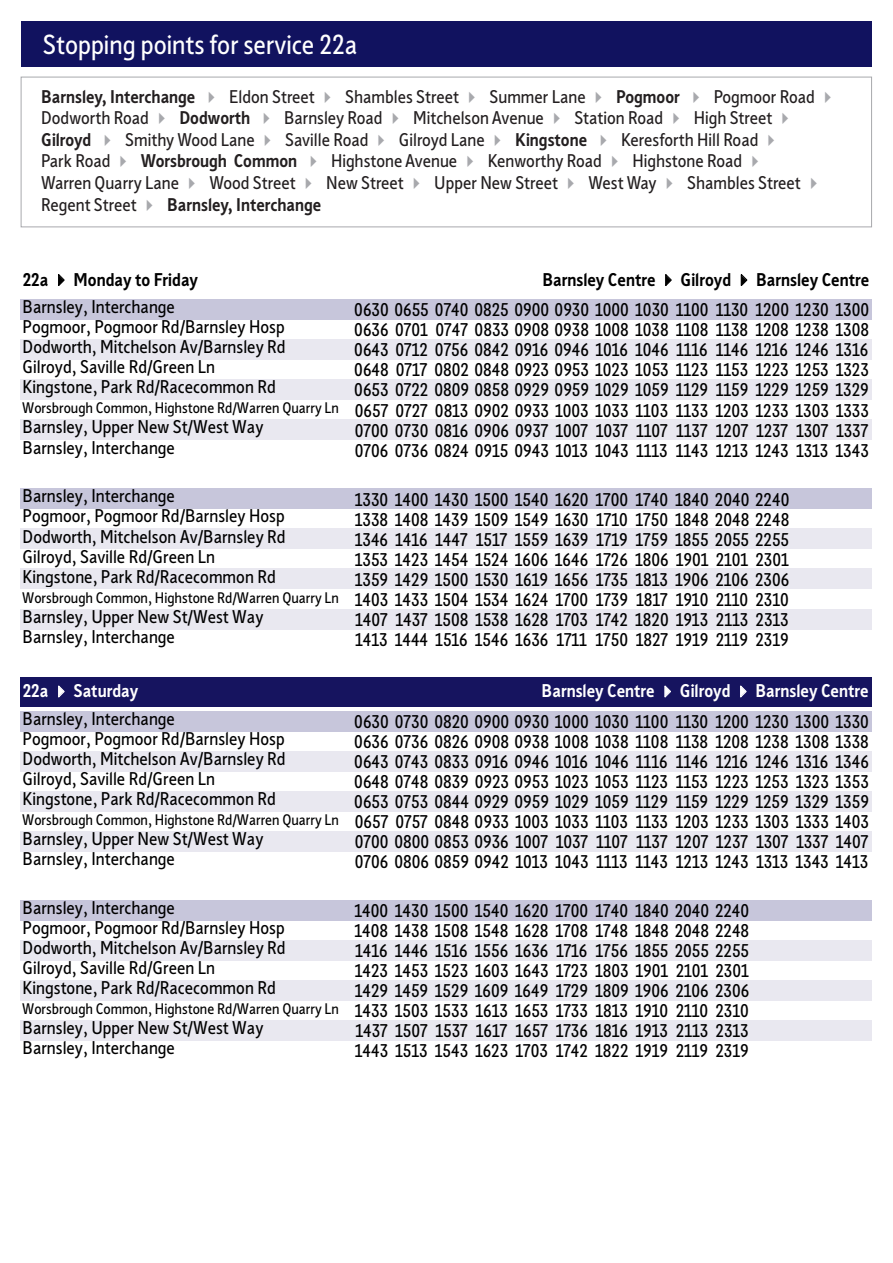
<style>
.page{position:relative;width:893px;height:1263px;background:#fff}
.page>*{position:absolute;margin:0;border:0;box-sizing:border-box;transform-origin:0 0}
.t1{font:27px "Sheffield Sans 2";color:#fff}
.t2{font:18px/20.1px "Sheffield Sans 2";color:#000;text-align:right}
.t3{font:18px/21.6px "Sheffield Sans 2";color:#231f20}
.t4{font:700 18px "Sheffield Sans 2";color:#000}
.t5{font:700 18px "Sheffield Sans 2";color:#fff}
.t6{font:15px "Sheffield Sans 2";color:#000}
.s1{font-weight:700}
.s2{color:#a8a9ad}
.s3{font-weight:700;color:#fff}
.s4{color:#fff}
.s5{font-size:18px}
</style>
<div class="page">
<svg style="left:21px;top:77px;width:851px;height:150px"></svg>
<div style="left:21px;top:22px;width:851px;height:45px;background:#11125f"></div>
<div style="left:20px;top:300px;width:852px;height:20px;background:#c7c6db"></div>
<div style="left:20px;top:340px;width:852px;height:20px;background:#e9e8f0"></div>
<div style="left:20px;top:380px;width:852px;height:20px;background:#e9e8f0"></div>
<div style="left:20px;top:420px;width:852px;height:20px;background:#e9e8f0"></div>
<div style="left:20px;top:489px;width:852px;height:20px;background:#c7c6db"></div>
<div style="left:20px;top:529px;width:852px;height:20px;background:#e9e8f0"></div>
<div style="left:20px;top:569px;width:852px;height:20px;background:#e9e8f0"></div>
<div style="left:20px;top:609px;width:852px;height:20px;background:#e9e8f0"></div>
<div style="left:20px;top:678px;width:852px;height:29px;background:#16145f"></div>
<div style="left:20px;top:711px;width:852px;height:20px;background:#c7c6db"></div>
<div style="left:20px;top:751px;width:852px;height:20px;background:#e9e8f0"></div>
<div style="left:20px;top:791px;width:852px;height:20px;background:#e9e8f0"></div>
<div style="left:20px;top:831px;width:852px;height:20px;background:#e9e8f0"></div>
<div style="left:20px;top:900px;width:852px;height:20px;background:#c7c6db"></div>
<div style="left:20px;top:940px;width:852px;height:20px;background:#e9e8f0"></div>
<div style="left:20px;top:980px;width:852px;height:20px;background:#e9e8f0"></div>
<div style="left:20px;top:1020px;width:852px;height:20px;background:#e9e8f0"></div>
<p class="t1" style="left:43px;top:26px;width:316px">Stopping points for service 22a</p>
<p class="t3" style="left:41px;top:85px;width:797px"><span class="s1">Barnsley, Interchange</span> <span class="s2">✔</span> Eldon Street <span class="s2">✔</span> Shambles Street <span class="s2">✔</span> Summer Lane <span class="s2">✔</span> <span class="s1">Pogmoor</span> <span class="s2">✔</span> Pogmoor Road <span class="s2">✔ </span>Dodworth Road <span class="s2">✔</span> <span class="s1">Dodworth</span> <span class="s2">✔</span> Barnsley Road <span class="s2">✔</span> Mitchelson Avenue <span class="s2">✔</span> Station Road <span class="s2">✔</span> High Street <span class="s2">✔ </span><span class="s1">Gilroyd</span> <span class="s2">✔</span> Smithy Wood Lane <span class="s2">✔</span> Saville Road <span class="s2">✔</span> Gilroyd Lane <span class="s2">✔</span> <span class="s1">Kingstone</span> <span class="s2">✔</span> Keresforth Hill Road <span class="s2">✔<br></span>Park Road <span class="s2">✔</span> <span class="s1">Worsbrough Common</span> <span class="s2">✔</span> Highstone Avenue <span class="s2">✔</span> Kenworthy Road <span class="s2">✔</span> Highstone Road <span class="s2">✔<br></span>Warren Quarry Lane <span class="s2">✔</span> Wood Street <span class="s2">✔</span> New Street <span class="s2">✔</span> Upper New Street <span class="s2">✔</span> West Way <span class="s2">✔</span> Shambles Street <span class="s2">✔ </span>Regent Street <span class="s2">✔</span> <span class="s1">Barnsley, Interchange</span></p>
<p class="t2" style="left:23px;top:265px;width:177px;line-height:27.6px;text-align:left"><span class="s1">22a</span> ✔ <span class="s1">Monday to Friday<br></span>Barnsley, Interchange</p>
<p class="t4" style="left:542px;top:267px;width:329px">Barnsley Centre ✔ Gilroyd ✔ Barnsley Centre</p>
<p class="t2" style="left:354px;top:300px;width:516px">0630 0655 0740 0825 0900 0930 1000 1030 1100 1130 1200 1230 1300</p>
<p class="t2" style="left:23px;top:317px;width:264px">Pogmoor, Pogmoor Rd/Barnsley Hosp</p>
<p class="t2" style="left:354px;top:320px;width:516px">0636 0701 0747 0833 0908 0938 1008 1038 1108 1138 1208 1238 1308</p>
<p class="t2" style="left:23px;top:337px;width:265px">Dodworth, Mitchelson Av/Barnsley Rd</p>
<p class="t2" style="left:354px;top:340px;width:516px">0643 0712 0756 0842 0916 0946 1016 1046 1116 1146 1216 1246 1316</p>
<p class="t2" style="left:23px;top:357px;width:194px">Gilroyd, Saville Rd/Green Ln</p>
<p class="t2" style="left:354px;top:360px;width:516px">0648 0717 0802 0848 0923 0953 1023 1053 1123 1153 1223 1253 1323</p>
<p class="t2" style="left:23px;top:377px;width:255px">Kingstone, Park Rd/Racecommon Rd</p>
<p class="t2" style="left:22px;top:380px;width:848px">0653 0722 0809 0858 0929 0959 1029 1059 1129 1159 1229 1259 1329<br><sup>Worsbrough</sup> <sup>Common,</sup> <sup>Highstone</sup> <sup>Rd/Warren</sup> <sup>Quarry</sup> <sup>Ln</sup> 0657 0727 0813 0902 0933 1003 1033 1103 1133 1203 1233 1303 1333</p>
<p class="t2" style="left:23px;top:417px;width:242px">Barnsley, Upper New St/West Way</p>
<p class="t2" style="left:355px;top:420px;width:515px">0700 0730 0816 0906 0937 1007 1037 1107 1137 1207 1237 1307 1337</p>
<p class="t2" style="left:23px;top:437px;width:154px">Barnsley, Interchange</p>
<p class="t2" style="left:355px;top:440px;width:515px">0706 0736 0824 0915 0943 1013 1043 1113 1143 1213 1243 1313 1343</p>
<p class="t2" style="left:23px;top:486px;width:154px">Barnsley, Interchange</p>
<p class="t2" style="left:355px;top:489px;width:436px">1330 1400 1430 1500 1540 1620 1700 1740 1840 2040 2240</p>
<p class="t2" style="left:23px;top:506px;width:264px">Pogmoor, Pogmoor Rd/Barnsley Hosp</p>
<p class="t2" style="left:355px;top:509px;width:436px">1338 1408 1439 1509 1549 1630 1710 1750 1848 2048 2248</p>
<p class="t2" style="left:23px;top:526px;width:265px">Dodworth, Mitchelson Av/Barnsley Rd</p>
<p class="t2" style="left:355px;top:529px;width:436px">1346 1416 1447 1517 1559 1639 1719 1759 1855 2055 2255</p>
<p class="t2" style="left:23px;top:546px;width:194px">Gilroyd, Saville Rd/Green Ln</p>
<p class="t2" style="left:355px;top:549px;width:435px">1353 1423 1454 1524 1606 1646 1726 1806 1901 2101 2301</p>
<p class="t2" style="left:23px;top:566px;width:255px">Kingstone, Park Rd/Racecommon Rd</p>
<p class="t2" style="left:22px;top:569px;width:769px">1359 1429 1500 1530 1619 1656 1735 1813 1906 2106 2306<br><sup>Worsbrough</sup> <sup>Common,</sup> <sup>Highstone</sup> <sup>Rd/Warren</sup> <sup>Quarry</sup> <sup>Ln</sup> 1403 1433 1504 1534 1624 1700 1739 1817 1910 2110 2310</p>
<p class="t2" style="left:23px;top:606px;width:242px">Barnsley, Upper New St/West Way</p>
<p class="t2" style="left:355px;top:609px;width:435px">1407 1437 1508 1538 1628 1703 1742 1820 1913 2113 2313</p>
<p class="t2" style="left:23px;top:626px;width:154px">Barnsley, Interchange</p>
<p class="t2" style="left:355px;top:629px;width:435px">1413 1444 1516 1546 1636 1711 1750 1827 1919 2119 2319</p>
<p class="t2" style="left:23px;top:677px;width:154px;line-height:27.6px;text-align:left"><span class="s3">22a</span> <span class="s4">✔</span> <span class="s3">Saturday<br></span>Barnsley, Interchange</p>
<p class="t5" style="left:542px;top:679px;width:329px">Barnsley Centre ✔ Gilroyd ✔ Barnsley Centre</p>
<p class="t2" style="left:354px;top:711px;width:516px">0630 0730 0820 0900 0930 1000 1030 1100 1130 1200 1230 1300 1330</p>
<p class="t2" style="left:23px;top:728px;width:264px">Pogmoor, Pogmoor Rd/Barnsley Hosp</p>
<p class="t2" style="left:354px;top:731px;width:516px">0636 0736 0826 0908 0938 1008 1038 1108 1138 1208 1238 1308 1338</p>
<p class="t2" style="left:23px;top:748px;width:265px">Dodworth, Mitchelson Av/Barnsley Rd</p>
<p class="t2" style="left:354px;top:751px;width:516px">0643 0743 0833 0916 0946 1016 1046 1116 1146 1216 1246 1316 1346</p>
<p class="t2" style="left:23px;top:768px;width:194px">Gilroyd, Saville Rd/Green Ln</p>
<p class="t2" style="left:354px;top:771px;width:516px">0648 0748 0839 0923 0953 1023 1053 1123 1153 1223 1253 1323 1353</p>
<p class="t2" style="left:23px;top:788px;width:255px">Kingstone, Park Rd/Racecommon Rd</p>
<p class="t2" style="left:22px;top:791px;width:848px">0653 0753 0844 0929 0959 1029 1059 1129 1159 1229 1259 1329 1359<br><sup>Worsbrough</sup> <sup>Common,</sup> <sup>Highstone</sup> <sup>Rd/Warren</sup> <sup>Quarry</sup> <sup>Ln</sup> 0657 0757 0848 0933 1003 1033 1103 1133 1203 1233 1303 1333 1403</p>
<p class="t2" style="left:23px;top:828px;width:242px">Barnsley, Upper New St/West Way</p>
<p class="t2" style="left:355px;top:831px;width:515px">0700 0800 0853 0936 1007 1037 1107 1137 1207 1237 1307 1337 1407</p>
<p class="t2" style="left:23px;top:848px;width:154px">Barnsley, Interchange</p>
<p class="t2" style="left:355px;top:851px;width:515px">0706 0806 0859 0942 1013 1043 1113 1143 1213 1243 1313 1343 1413</p>
<p class="t2" style="left:23px;top:897px;width:154px">Barnsley, Interchange</p>
<p class="t2" style="left:355px;top:900px;width:396px">1400 1430 1500 1540 1620 1700 1740 1840 2040 2240</p>
<p class="t2" style="left:23px;top:917px;width:264px">Pogmoor, Pogmoor Rd/Barnsley Hosp</p>
<p class="t2" style="left:355px;top:920px;width:396px">1408 1438 1508 1548 1628 1708 1748 1848 2048 2248</p>
<p class="t2" style="left:23px;top:937px;width:265px">Dodworth, Mitchelson Av/Barnsley Rd</p>
<p class="t2" style="left:355px;top:940px;width:395px">1416 1446 1516 1556 1636 1716 1756 1855 2055 2255</p>
<p class="t2" style="left:23px;top:957px;width:194px">Gilroyd, Saville Rd/Green Ln</p>
<p class="t2" style="left:355px;top:960px;width:395px">1423 1453 1523 1603 1643 1723 1803 1901 2101 2301</p>
<p class="t2" style="left:23px;top:977px;width:255px">Kingstone, Park Rd/Racecommon Rd</p>
<p class="t2" style="left:355px;top:980px;width:396px">1429 1459 1529 1609 1649 1729 1809 1906 2106 2306</p>
<p class="t6" style="left:22px;top:999px;width:728px">Worsbrough Common, Highstone Rd/Warren Quarry Ln <span class="s5">1433 1503 1533 1613 1653 1733 1813 1910 2110 2310</span></p>
<p class="t2" style="left:23px;top:1017px;width:242px">Barnsley, Upper New St/West Way</p>
<p class="t2" style="left:355px;top:1020px;width:395px">1437 1507 1537 1617 1657 1736 1816 1913 2113 2313</p>
<p class="t2" style="left:23px;top:1037px;width:154px">Barnsley, Interchange</p>
<p class="t2" style="left:355px;top:1040px;width:395px">1443 1513 1543 1623 1703 1742 1822 1919 2119 2319</p>
</div>
